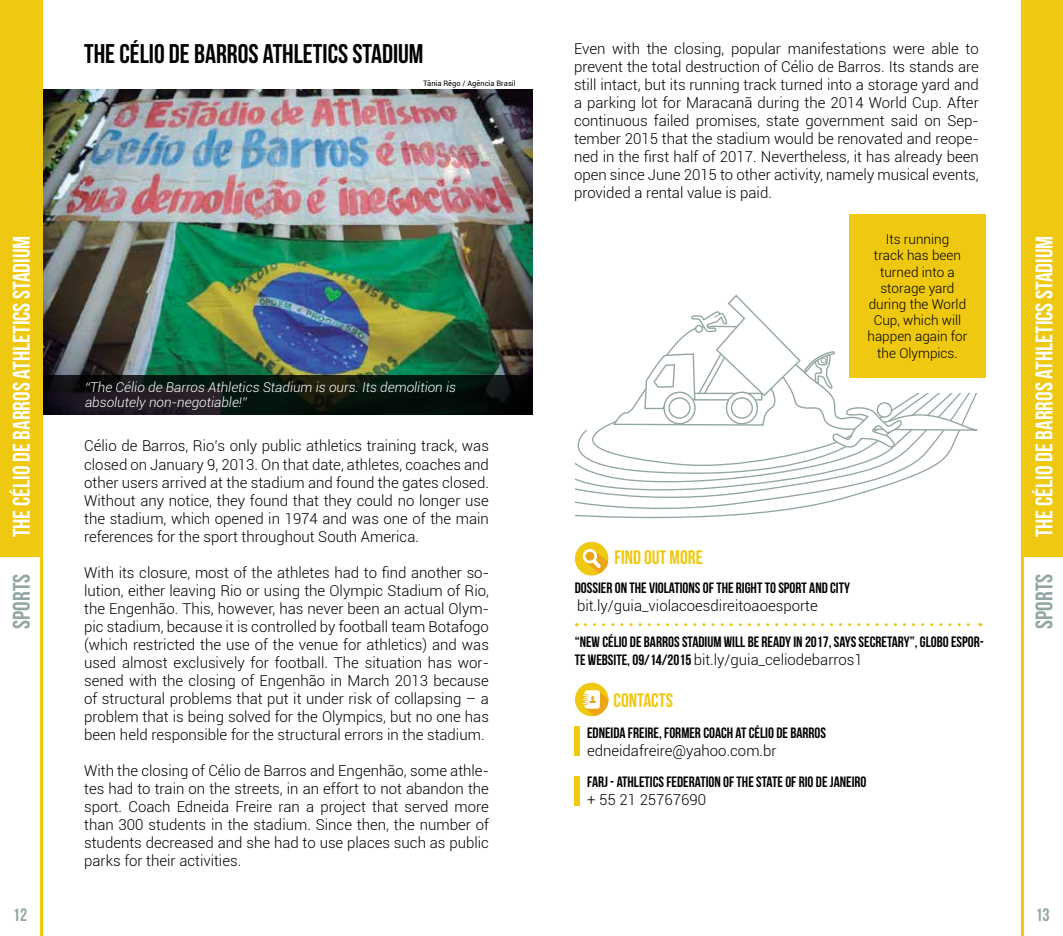
<style>
.page{position:relative;width:1063px;height:936px;background:#fff}
.page>*{position:absolute;margin:0;border:0;box-sizing:border-box;transform-origin:0 0}
.t1{font:27px "Bebas Neue";color:#000}
.t2{font:24px "Bebas Neue";color:#fff}
.t3{font:24px "Bebas Neue";color:#93a6a4}
.t4{font:19.5px "Bebas Neue";color:#efc811}
.t5{font:18px "Bebas Neue";color:#93a6a4}
.t6{font:300 15px/18px "Roboto";color:#000;text-align:justify}
.t7{font:15px "Bebas Neue";color:#000}
.t8{font:300 13.5px/16.2px "Roboto";color:#000;text-align:center}
.t9{font:italic 300 13.5px/15px "Roboto";color:#fff}
.t10{font:7.5px "Roboto";color:#000}
.s1{font-family:"Bebas Neue";font-weight:400}
</style>
<div class="page">
<img style="left:43px;top:89px;width:489px;height:287px">
<svg style="left:43px;top:376px;width:489px;height:39px;background:#0d1411"></svg>
<div style="left:0;top:0;width:42px;height:556px;background:#efc811"></div>
<hr style="left:40px;top:423px;width:2px;height:512px;background:#efc811">
<div style="left:1022px;top:0;width:41px;height:556px;background:#efc811"></div>
<hr style="left:1022px;top:423px;width:2px;height:512px;background:#efc811">
<div style="left:575px;top:682px;width:33px;height:34px;background:#efc811;border-radius:50%"></div>
<svg style="left:583px;top:690px;width:26px;height:26px"></svg>
<div style="left:575px;top:541px;width:33px;height:34px;background:#efc811;border-radius:50%"></div>
<svg style="left:583px;top:549px;width:25px;height:24px"></svg>
<svg style="left:585px;top:623px;width:396px;height:3px"></svg>
<svg style="left:575px;top:470px;width:352px;height:49px"></svg>
<svg style="left:575px;top:294px;width:403px;height:176px"></svg>
<div style="left:849px;top:215px;width:137px;height:163px;background:#efc811"></div>
<div style="left:574px;top:726px;width:6px;height:29px;background:#efc811"></div>
<div style="left:574px;top:776px;width:6px;height:30px;background:#efc811"></div>
<h1 class="t1" style="left:84px;top:39px;width:341px">THE CÉLIO DE BARROS ATHLETICS STADIUM</h1>
<p class="t10" style="left:423px;top:78px;width:94px">Tânia Rêgo / Agência Brasil</p>
<h2 class="t2" style="left:8px;top:537px;width:303px;rotate:-90deg">THE CÉLIO DE BARROS ATHLETICS STADIUM</h2>
<h2 class="t3" style="left:8px;top:628px;width:56px;rotate:-90deg">SPORTS</h2>
<p class="t5" style="left:13px;top:904px;width:16px">12</p>
<p class="t9" style="left:85px;top:379px;width:373px">“The Célio de Barros Athletics Stadium is ours. Its demolition is absolutely non-negotiable!”</p>
<p class="t6" style="left:84px;top:436px;width:406px">Célio de Barros, Rio’s only public athletics training track, was closed on January 9, 2013. On that date, athletes, coaches and other users arrived at the stadium and found the gates closed.<br>Without any notice, they found that they could no longer use the stadium, which opened in 1974 and was one of the main references for the sport throughout South America.</p>
<p class="t6" style="left:84px;top:562px;width:406px">With its closure, most of the athletes had to find another so&shy;lution, either leaving Rio or using the Olympic Stadium of Rio, the Engenhão. This, however, has never been an actual Olym&shy;pic stadium, because it is controlled by football team Botafogo (which restricted the use of the venue for athletics) and was used almost exclusively for football. The situation has wor&shy;sened with the closing of Engenhão in March 2013 because of structural problems that put it under risk of collapsing – a problem that is being solved for the Olympics, but no one has been held responsible for the structural errors in the stadium.</p>
<p class="t6" style="left:84px;top:760px;width:406px">With the closing of Célio de Barros and Engenhão, some athle&shy;tes had to train on the streets, in an effort to not abandon the sport. Coach Edneida Freire ran a project that served more than 300 students in the stadium. Since then, the number of students decreased and she had to use places such as public parks for their activities.</p>
<p class="t6" style="left:574px;top:39px;width:406px">Even with the closing, popular manifestations were able to prevent the total destruction of Célio de Barros. Its stands are still intact, but its running track turned into a storage yard and a parking lot for Maracanã during the 2014 World Cup. After continuous failed promises, state government said on Sep&shy;tember 2015 that the stadium would be renovated and reope&shy;ned in the first half of 2017. Nevertheless, it has already been open since June 2015 to other activity, namely musical events, provided a rental value is paid.</p>
<h3 class="t4" style="left:614px;top:546px;width:90px">FIND OUT MORE</h3>
<p class="t8" style="left:868px;top:231px;width:101px">Its running<br>track has been turned into a storage yard during the World<br>Cup, which will happen again for the Olympics.</p>
<p class="t7" style="left:575px;top:579px;width:277px">DOSSIER ON THE VIOLATIONS OF THE RIGHT TO SPORT AND CITY</p>
<p class="t6" style="left:577px;top:595px;width:242px">bit.ly/guia_violacoesdireitoaoesporte</p>
<p class="t7" style="left:575px;top:633px;width:411px">“NEW CÉLIO DE BARROS STADIUM WILL BE READY IN 2017, SAYS SECRETARY”, GLOBO ESPOR-</p>
<p class="t6" style="left:575px;top:649px;width:289px"><span class="s1">TE WEBSITE, 09/14/2015</span> bit.ly/guia_celiodebarros1</p>
<h3 class="t4" style="left:614px;top:689px;width:61px">CONTACTS</h3>
<p class="t7" style="left:587px;top:724px;width:241px">EDNEIDA FREIRE, FORMER COACH AT CÉLIO DE BARROS</p>
<p class="t6" style="left:587px;top:740px;width:191px">edneidafreire@yahoo.com.br</p>
<p class="t7" style="left:587px;top:773px;width:281px">FARJ - ATHLETICS FEDERATION OF THE STATE OF RIO DE JANEIRO</p>
<p class="t6" style="left:587px;top:790px;width:121px">+ 55 21 25767690</p>
<h2 class="t2" style="left:1031px;top:537px;width:303px;rotate:-90deg">THE CÉLIO DE BARROS ATHLETICS STADIUM</h2>
<h2 class="t3" style="left:1031px;top:628px;width:56px;rotate:-90deg">SPORTS</h2>
<p class="t5" style="left:1035px;top:904px;width:16px">13</p>
</div>
